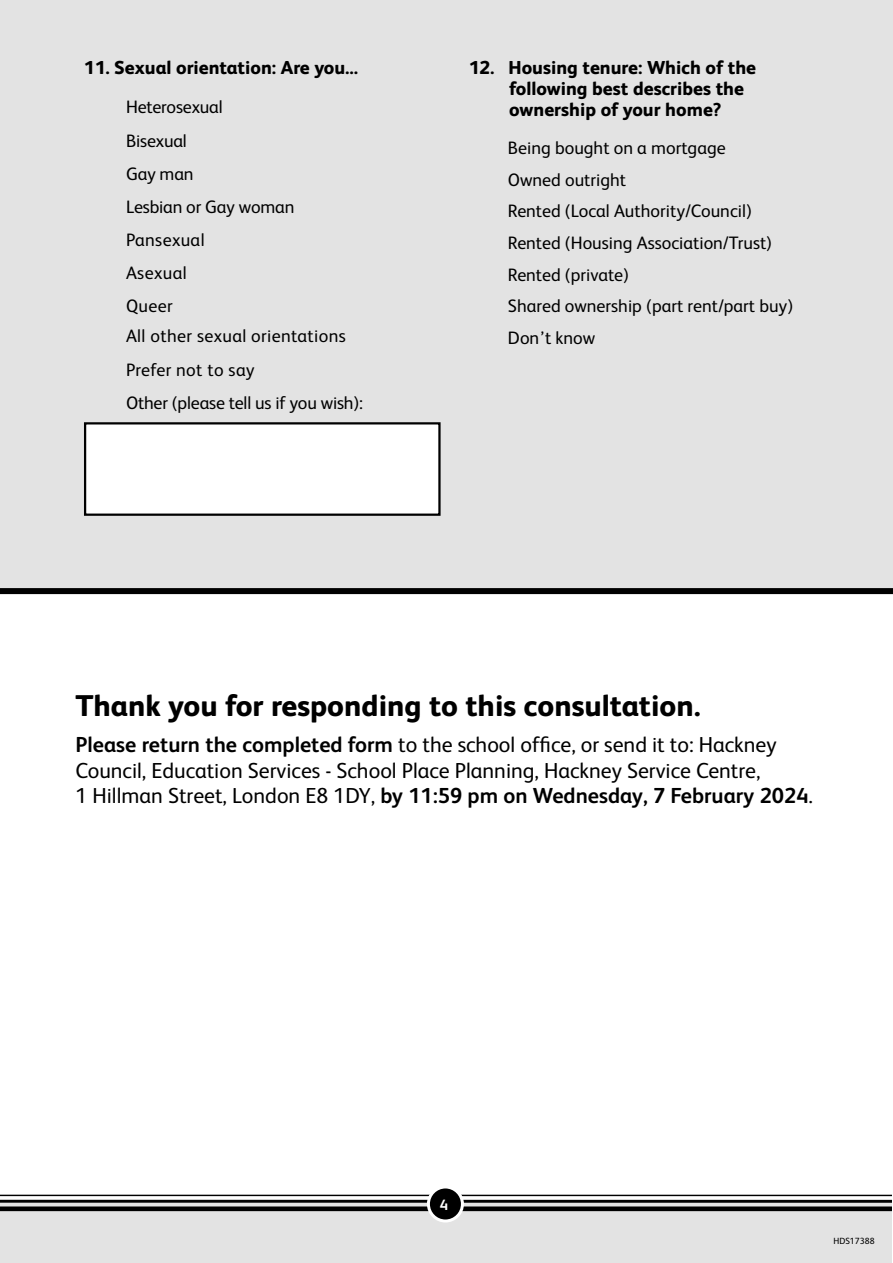
<style>
.page{position:relative;width:893px;height:1263px;background:#fff}
.page>*{position:absolute;margin:0;border:0;box-sizing:border-box;transform-origin:0 0}
.t1{font:800 30px "FS Albert";color:#000}
.t2{font:21.75px/25.5px "FS Albert";color:#000}
.t3{font:800 18.75px/21px "FS Albert";color:#000}
.t4{font:18px/33.2px "FS Albert";color:#000}
.t5{font:18px/33.2px "FS Albert";letter-spacing:.02em;color:#000}
.t6{font:700 15px "FS Albert";color:#fff}
.t7{font:9px "FS Albert";color:#000}
.s1{font-weight:700}
</style>
<div class="page">
<div style="left:0;top:0;width:893px;height:588px;background:#e3e3e3"></div>
<div style="left:85px;top:423px;width:354px;height:92px;background:#fff"></div>
<div style="left:84px;top:422px;width:357px;height:94px;border:2px solid #000"></div>
<div style="left:0;top:1201px;width:892px;height:62px;background:#e3e3e3"></div>
<svg style="left:0;top:1194px;width:892px;height:21px"></svg>
<div style="left:428px;top:1187px;width:34px;height:34px;background:#000;border-radius:50%"></div>
<div style="left:427px;top:1185px;width:37px;height:37px;border:3px solid #fff;border-radius:50%"></div>
<div style="left:0;top:588px;width:893px;height:6px;background:#000"></div>
<p class="t3" style="left:84px;top:56px;width:276px">11. Sexual orientation: Are you...</p>
<p class="t4" style="left:126px;top:90px;width:170px">Heterosexual<br>Bisexual<br>Gay man<br>Lesbian or Gay woman<br>Pansexual<br>Asexual<br>Queer</p>
<p class="t5" style="left:126px;top:319px;width:238px">All other sexual orientations<br>Prefer not to say<br>Other (please tell us if you wish):</p>
<p class="t3" style="left:509px;top:56px;width:248px;text-indent:-40px">12. Housing tenure: Which of the following best describes the ownership of your home?</p>
<p class="t4" style="left:508px;top:131px;width:287px;line-height:31.7px">Being bought on a mortgage<br>Owned outright<br>Rented (Local Authority/Council)<br>Rented (Housing Association/Trust)<br>Rented (private)<br>Shared ownership (part rent/part buy)<br>Don’t know</p>
<h1 class="t1" style="left:75px;top:684px;width:627px">Thank you for responding to this consultation.</h1>
<p class="t2" style="left:75px;top:731px;width:739px"><span class="s1">Please return the completed form</span> to the school office, or send it to: Hackney<br>Council, Education Services - School Place Planning, Hackney Service Centre,<br>1 Hillman Street, London E8 1DY, <span class="s1">by 11:59 pm on Wednesday, 7 February 2024</span>.</p>
<p class="t6" style="left:440px;top:1194px;width:10px">4</p>
<p class="t7" style="left:833px;top:1235px;width:43px">HDS17388</p>
</div>
